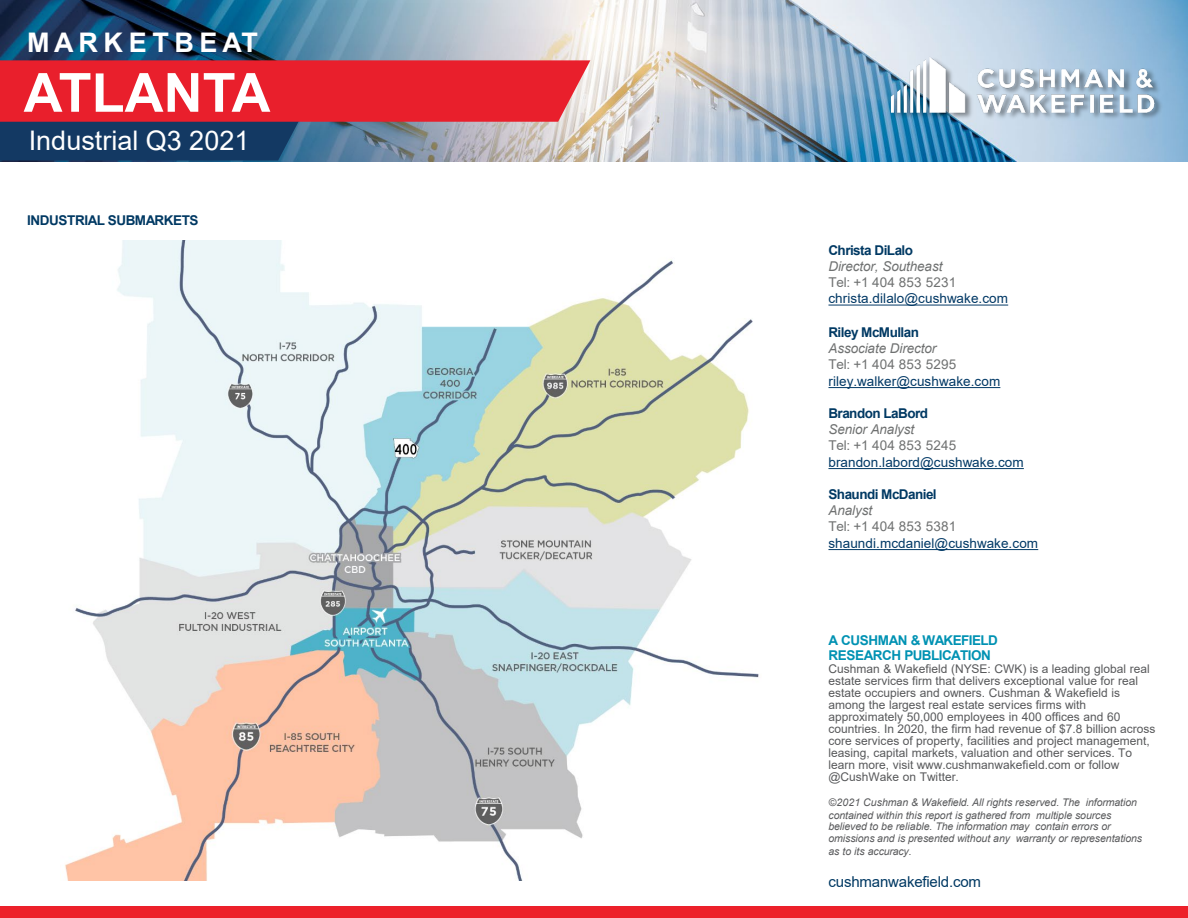
<style>
.page{position:relative;width:1188px;height:918px;background:#fff}
.page>*{position:absolute;margin:0;border:0;box-sizing:border-box;transform-origin:0 0}
.t1{font:700 54px "Arial";color:#fff}
.t2{font:27px "Arial";color:#fff}
.t3{font:700 27px "Arial";letter-spacing:.2em;color:#fff}
.t4{font:15px "Arial";letter-spacing:-.01em;color:#003963}
.t5{font:13.5px "Arial";letter-spacing:.005em;color:#003865}
.t6{font:700 13.5px "Arial";letter-spacing:-.04em;color:#003963}
.t7{font:13.5px "Arial";letter-spacing:.01em;color:#6f7171}
.t8{font:italic 13.5px "Arial";letter-spacing:-.01em;color:#6f7171}
.t9{font:700 13.5px/15px "Arial";letter-spacing:-.04em;color:#0092b3}
.t10{font:12px/12px "Arial";color:#58595b}
.t11{font:italic 10.5px/12px "Arial";letter-spacing:-.01em;color:#58595b}
</style>
<div class="page">
<img style="left:0;top:0;width:1188px;height:161px">
<svg style="left:0;top:60px;width:590px;height:101px;background:#ae4053"></svg>
<img style="left:853px;top:31px;width:335px;height:127px">
<img style="left:856px;top:34px;width:332px;height:114px">
<div style="left:0;top:907px;width:1188px;height:11px;background:#ed212a"></div>
<svg style="left:828px;top:305px;width:180px;height:1px"></svg>
<svg style="left:828px;top:387px;width:172px;height:1px"></svg>
<svg style="left:828px;top:468px;width:196px;height:1px"></svg>
<svg style="left:828px;top:549px;width:210px;height:1px"></svg>
<img style="left:65px;top:241px;width:694px;height:639px">
<h2 class="t3" style="left:27px;top:23px;width:232px">MARKETBEAT</h2>
<h1 class="t1" style="left:24px;top:55px;width:248px">ATLANTA</h1>
<h2 class="t2" style="left:29px;top:122px;width:222px">Industrial Q3 2021</h2>
<p class="t6" style="left:27px;top:211px;width:173px">INDUSTRIAL SUBMARKETS</p>
<p class="t6" style="left:828px;top:240px;width:86px">Christa DiLalo</p>
<p class="t8" style="left:828px;top:257px;width:115px">Director, Southeast</p>
<p class="t7" style="left:828px;top:273px;width:129px">Tel: +1 404 853 5231</p>
<p class="t5" style="left:828px;top:289px;width:181px">christa.dilalo@cushwake.com</p>
<p class="t6" style="left:828px;top:323px;width:92px">Riley McMullan</p>
<p class="t8" style="left:828px;top:340px;width:110px">Associate Director</p>
<p class="t7" style="left:828px;top:355px;width:129px">Tel: +1 404 853 5295</p>
<p class="t5" style="left:828px;top:372px;width:173px">riley.walker@cushwake.com</p>
<p class="t6" style="left:828px;top:404px;width:101px">Brandon LaBord</p>
<p class="t8" style="left:828px;top:421px;width:87px">Senior Analyst</p>
<p class="t7" style="left:828px;top:436px;width:129px">Tel: +1 404 853 5245</p>
<p class="t5" style="left:828px;top:453px;width:197px">brandon.labord@cushwake.com</p>
<p class="t6" style="left:828px;top:485px;width:110px">Shaundi McDaniel</p>
<p class="t8" style="left:828px;top:502px;width:45px">Analyst</p>
<p class="t7" style="left:828px;top:517px;width:129px">Tel: +1 404 853 5381</p>
<p class="t5" style="left:828px;top:534px;width:211px">shaundi.mcdaniel@cushwake.com</p>
<p class="t9" style="left:828px;top:633px;width:171px">A CUSHMAN &amp; WAKEFIELD<br>RESEARCH PUBLICATION</p>
<p class="t10" style="left:828px;top:662px;width:328px">Cushman &amp; Wakefield (NYSE: CWK) is a leading global real estate services firm that delivers exceptional value for real estate occupiers and owners. Cushman &amp; Wakefield is among the largest real estate services firms with approximately 50,000 employees in 400 offices and 60 countries. In 2020, the firm had revenue of $7.8 billion across core services of property, facilities and project management, leasing, capital markets, valuation and other services. To learn more, visit www.cushmanwakefield.com or follow</p>
<p class="t10" style="left:828px;top:770px;width:132px">@CushWake on Twitter.</p>
<p class="t11" style="left:828px;top:797px;width:315px">©2021 Cushman &amp; Wakefield. All rights reserved. The information contained within this report is gathered from multiple sources believed to be reliable. The information may contain errors or omissions and is presented without any warranty or representations as to its accuracy.</p>
<p class="t4" style="left:828px;top:871px;width:154px">cushmanwakefield.com</p>
</div>
